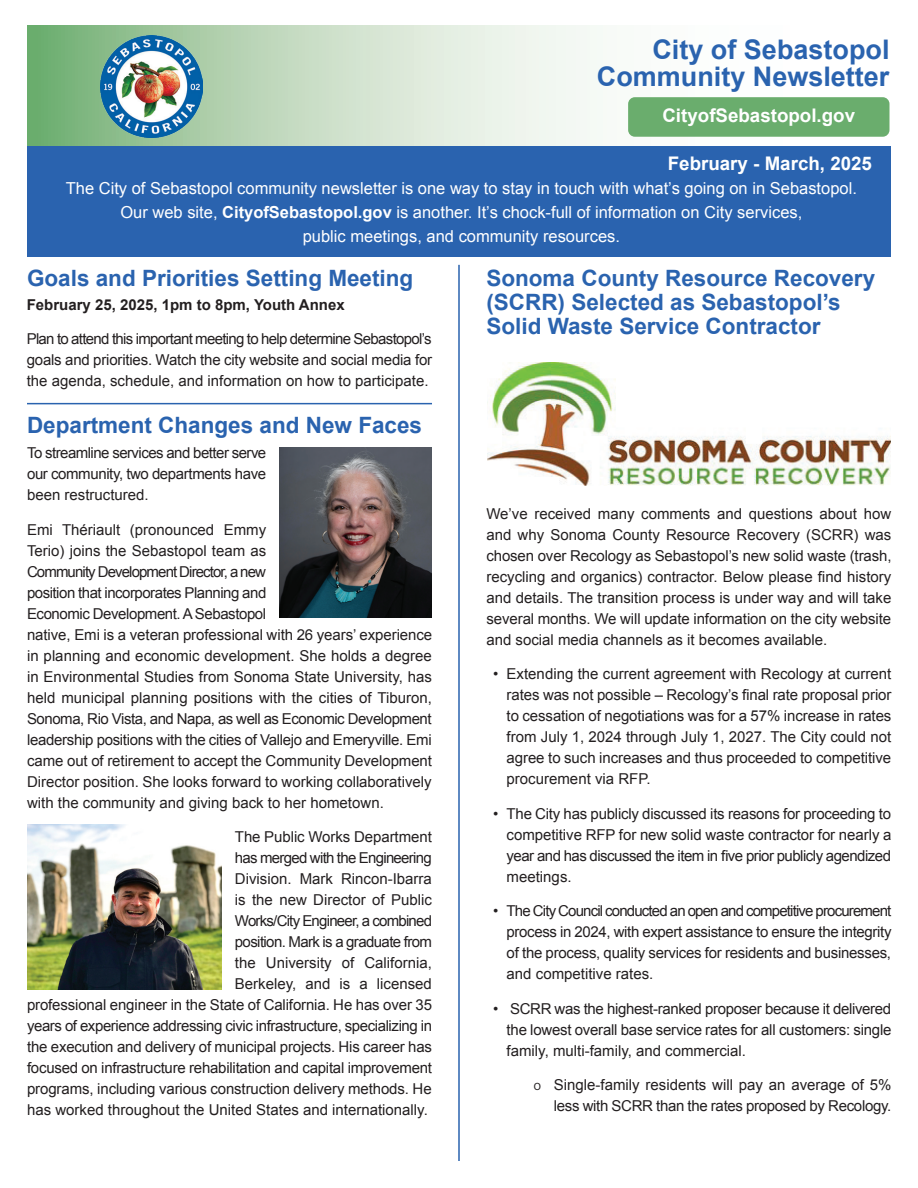
<style>
.page{position:relative;width:918px;height:1188px;background:#fff}
.page>*{position:absolute;margin:0;border:0;box-sizing:border-box;transform-origin:0 0}
.t1{font:700 27px/27px "Arial";color:#2a63af;text-align:right}
.t2{font:700 22.5px/24px "Arial";color:#2a63af}
.t3{font:700 18.75px "Arial";color:#fff}
.t4{font:16.5px/24px "Arial";color:#fff;text-align:center}
.t5{font:15px/21px "Arial";letter-spacing:-.005em;color:#231f20;text-align:justify}
.t6{font:700 15px "Arial";color:#231f20}
.s1{font-weight:700}
.s2{font-family:"Whitney"}
</style>
<div class="page">
<svg style="left:27px;top:25px;width:604px;height:121px"></svg>
<div style="left:628px;top:97px;width:262px;height:40px;background:#6aad6d;border-radius:7px"></div>
<img style="left:100px;top:36px;width:102px;height:102px">
<div style="left:27px;top:146px;width:864px;height:111px;background:#2a63af"></div>
<hr style="left:458px;top:265px;width:2px;height:896px;background:#2a63af">
<hr style="left:27px;top:403px;width:405px;height:1px;background:#2a63af">
<img style="left:487px;top:363px;width:403px;height:122px">
<img style="left:280px;top:448px;width:151px;height:170px">
<img style="left:27px;top:825px;width:194px;height:164px">
<h1 class="t1" style="left:597px;top:37px;width:294px">City of Sebastopol<br>Community Newsletter</h1>
<p class="t3" style="left:662px;top:103px;width:194px">CityofSebastopol.gov</p>
<p class="t3" style="left:668px;top:151px;width:206px">February - March, 2025</p>
<p class="t4" style="left:66px;top:177px;width:793px">The City of Sebastopol community newsletter is one way to stay in touch with what’s going on in Sebastopol.<br>Our web site, <span class="s1">CityofSebastopol.gov</span> is another. It’s chock-full of information on City services,<br>public meetings, and community resources.</p>
<h2 class="t2" style="left:27px;top:266px;width:388px">Goals and Priorities Setting Meeting</h2>
<p class="t6" style="left:27px;top:295px;width:320px">February 25, 2025, 1pm to 8pm, Youth Annex</p>
<p class="t5" style="left:27px;top:329px;width:407px">Plan to attend this important meeting to help determine Sebastopol’s goals and priorities. Watch the city website and social media for the agenda, schedule, and information on how to participate.</p>
<h2 class="t2" style="left:27px;top:414px;width:397px">Department Changes and New Faces</h2>
<p class="t5" style="left:27px;top:442px;width:241px">To streamline services and better serve our community, two departments have been restructured.</p>
<p class="t5" style="left:27px;top:519px;width:407px;text-align:left">Emi Thériault (pronounced Emmy<br>Terio) joins the Sebastopol team as<br>Community Development Director, a new<br>position that incorporates Planning and<br>Economic Development. A Sebastopol<br>native, Emi is a veteran professional with 26 years’ experience in planning and economic development. She holds a degree in Environmental Studies from Sonoma State University, has held municipal planning positions with the cities of Tiburon, Sonoma, Rio Vista, and Napa, as well as Economic Development leadership positions with the cities of Vallejo and Emeryville. Emi came out of retirement to accept the Community Development Director position. She looks forward to working collaboratively with the community and giving back to her hometown.</p>
<p class="t5" style="left:27px;top:826px;width:407px;text-align:right">The Public Works Department<br>has merged with the Engineering<br>Division. Mark Rincon-Ibarra<br>is the new Director of Public<br>Works/City Engineer, a combined<br>position. Mark is a graduate from<br>the University of California,<br>Berkeley, and is a licensed<br>professional engineer in the State of California. He has over 35 years of experience addressing civic infrastructure, specializing in the execution and delivery of municipal projects. His career has focused on infrastructure rehabilitation and capital improvement programs, including various construction delivery methods. He has worked throughout the United States and internationally.</p>
<h2 class="t2" style="left:486px;top:266px;width:390px">Sonoma County Resource Recovery (SCRR) Selected as Sebastopol’s<br>Solid Waste Service Contractor</h2>
<p class="t5" style="left:486px;top:503px;width:407px">We’ve received many comments and questions about how and why Sonoma County Resource Recovery (SCRR) was chosen over Recology as Sebastopol’s new solid waste (trash, recycling and organics) contractor. Below please find history and details. The transition process is under way and will take several months. We will update information on the city website and social media channels as it becomes available.</p>
<p class="t5" style="left:507px;top:664px;width:386px;text-indent:-14px">• Extending the current agreement with Recology at current rates was not possible – Recology’s final rate proposal prior to cessation of negotiations was for a 57% increase in rates from July 1, 2024 through July 1, 2027. The City could not agree to such increases and thus proceeded to competitive procurement via RFP.</p>
<p class="t5" style="left:507px;top:803px;width:386px;text-indent:-14px">• The City has publicly discussed its reasons for proceeding to competitive RFP for new solid waste contractor for nearly a year and has discussed the item in five prior publicly agendized meetings.</p>
<p class="t5" style="left:507px;top:901px;width:386px;text-indent:-14px">• The City Council conducted an open and competitive procurement process in 2024, with expert assistance to ensure the integrity of the process, quality services for residents and businesses, and competitive rates.</p>
<p class="t5" style="left:507px;top:998px;width:386px;text-indent:-14px">• SCRR was the highest-ranked proposer because it delivered the lowest overall base service rates for all customers: single family, multi-family, and commercial.</p>
<p class="t5" style="left:534px;top:1075px;width:359px;text-align:right"><span class="s2">o</span> Single-family residents will pay an average of 5% less with SCRR than the rates proposed by Recology.</p>
</div>
